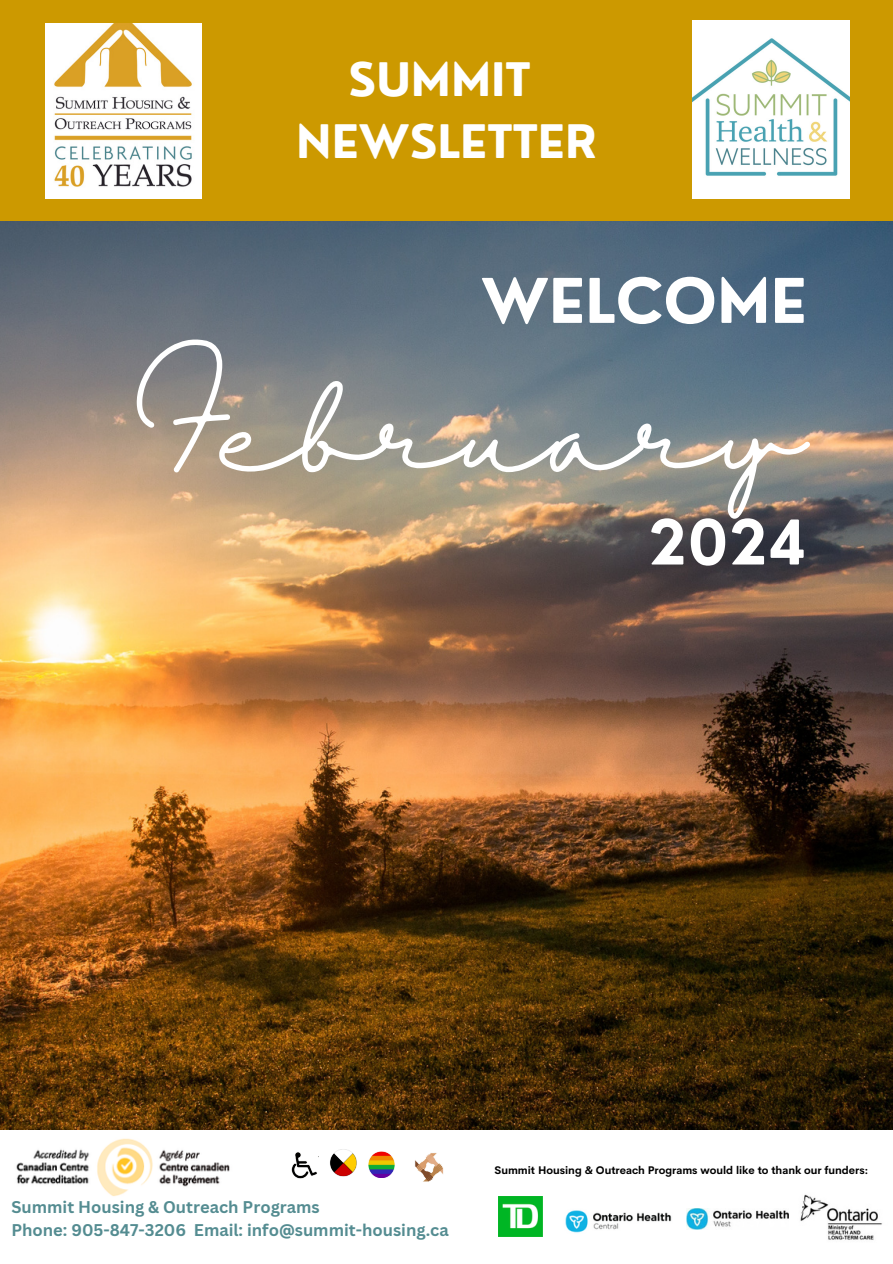
<style>
.page{position:relative;width:893px;height:1264px;background:#fff}
.page>*{position:absolute;margin:0;border:0;box-sizing:border-box;transform-origin:0 0}
.t1{font:105px "Halimun";color:#fff}
.t2{font:700 60px "Nourd";color:#fff}
.t3{font:700 45px/61.8px "Nourd";color:#fff;text-align:center}
.t4{font:700 16.5px/22.5px "Canva Sans";color:#548c91}
.t5{font:700 10.8px "Cerebri Sans";color:#000}
</style>
<div class="page">
<div style="left:0;top:0;width:892px;height:221px;background:#c90"></div>
<img style="left:46px;top:23px;width:155px;height:175px">
<img style="left:693px;top:21px;width:156px;height:177px">
<img style="left:0;top:221px;width:892px;height:908px">
<img style="left:800px;top:1194px;width:82px;height:46px">
<img style="left:565px;top:1210px;width:107px;height:23px">
<img style="left:686px;top:1208px;width:102px;height:21px">
<img style="left:499px;top:1196px;width:43px;height:40px">
<img style="left:415px;top:1153px;width:29px;height:28px">
<img style="left:368px;top:1151px;width:27px;height:26px">
<img style="left:291px;top:1152px;width:26px;height:27px">
<img style="left:330px;top:1149px;width:27px;height:28px">
<img style="left:16px;top:1138px;width:214px;height:59px">
<h5 class="t3" style="left:296px;top:48px;width:302px">SUMMIT<br>NEWSLETTER</h5>
<p class="t2" style="left:481px;top:263px;width:327px">WELCOME</p>
<p class="t1" style="left:131px;top:374px;width:674px">February</p>
<p class="t2" style="left:648px;top:504px;width:160px">2024</p>
<p class="t4" style="left:11px;top:1195px;width:439px">Summit Housing &amp; Outreach Programs<br>Phone: 905-847-3206 Email: info@summit-housing.ca</p>
<h3 class="t5" style="left:494px;top:1163px;width:375px">Summit Housing &amp; Outreach Programs would like to thank our funders:</h3>
</div>
